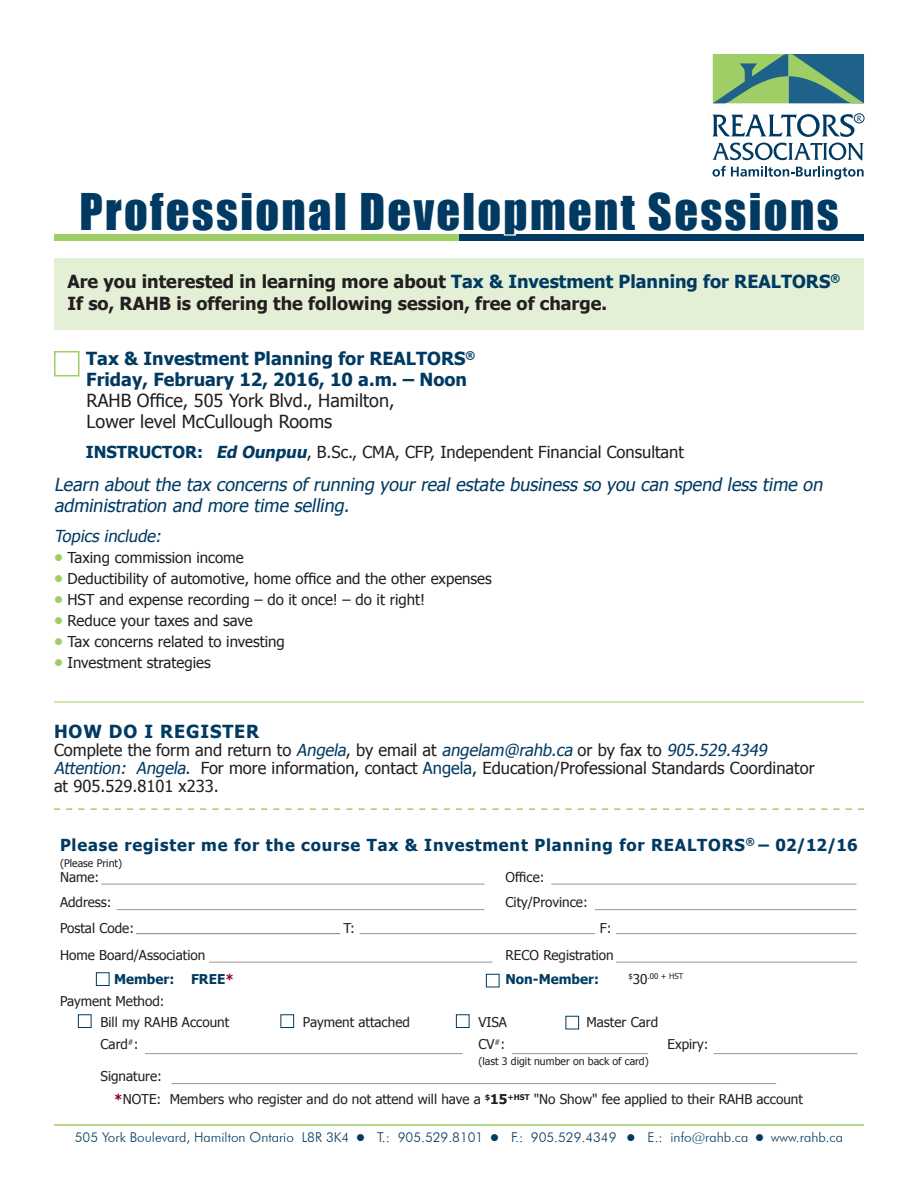
<style>
.page{position:relative;width:918px;height:1188px;background:#fff}
.page>*{position:absolute;margin:0;border:0;box-sizing:border-box;transform-origin:0 0}
.Heading_5{font:46.5px "Impact";letter-spacing:.05em;color:#003a62}
.t1{font:700 18px/21.6px "Tahoma";color:#231f20}
.t2{font:italic 18px/21px "Tahoma";color:#003a62}
.t3{font:700 18px "Tahoma";color:#003a62}
.t4{font:18px "Tahoma";color:#231f20}
.t5{font:700 18px "Tahoma";letter-spacing:.05em;color:#003a62}
.t6{font:16.5px "Tahoma";color:#231f20}
.t7{font:700 16.5px "Tahoma";letter-spacing:.05em;color:#003a62}
.t8{font:italic 16.5px "Tahoma";color:#003a62}
.t9{font:15px "Tahoma";color:#231f20}
.Heading_2{font:13.5px "Tahoma";color:#231f20}
.t10{font:300 13.5px "Futura BT";color:#003a62}
.t11{font:700 13.5px "Tahoma";color:#003a62}
.Heading_2-2{font:10.5px "Tahoma";color:#231f20}
.t12{font:7.8px "Tahoma";color:#231f20}
.s1{color:#003a62}
.s2{font-weight:700;color:#003a62}
.s3{font-weight:700;font-style:italic;color:#003a62}
.s4{color:#9fce66}
.s5{font-style:italic;color:#003a62}
.s6{color:#98012d}
.s7{font-size:13.5px}
.s8{font-weight:700;color:#820123}
.s9{font-weight:700}
</style>
<div class="page">
<div style="left:54px;top:258px;width:810px;height:72px;background:#e4f0d5"></div>
<div style="left:54px;top:234px;width:405px;height:7px;background:#9fce66"></div>
<div style="left:459px;top:234px;width:405px;height:7px;background:#003a62"></div>
<hr style="left:101px;top:884px;width:383px;height:1px;background:#939598">
<div style="left:854px;top:113px;width:10px;height:10px;border:1px solid #003a62;border-radius:50%"></div>
<svg style="left:713px;top:54px;width:151px;height:49px"></svg>
<svg style="left:712px;top:114px;width:152px;height:66px"></svg>
<hr style="left:54px;top:1124px;width:810px;height:2px;background:#9fce66">
<svg style="left:54px;top:808px;width:810px;height:2px"></svg>
<hr style="left:551px;top:884px;width:305px;height:1px;background:#939598">
<hr style="left:117px;top:909px;width:367px;height:1px;background:#939598">
<hr style="left:595px;top:909px;width:261px;height:1px;background:#939598">
<hr style="left:136px;top:933px;width:204px;height:1px;background:#939598">
<hr style="left:360px;top:933px;width:235px;height:1px;background:#939598">
<hr style="left:616px;top:933px;width:240px;height:1px;background:#939598">
<hr style="left:209px;top:962px;width:283px;height:1px;background:#939598">
<div style="left:96px;top:972px;width:13px;height:14px;background:#fff;border:1px solid #003a62"></div>
<div style="left:486px;top:974px;width:14px;height:13px;background:#fff;border:1px solid #003a62"></div>
<div style="left:78px;top:1014px;width:13px;height:14px;background:#fff;border:1px solid #003a62"></div>
<div style="left:280px;top:1014px;width:14px;height:14px;background:#fff;border:1px solid #003a62"></div>
<div style="left:456px;top:1014px;width:14px;height:14px;background:#fff;border:1px solid #003a62"></div>
<div style="left:566px;top:1016px;width:13px;height:13px;background:#fff;border:1px solid #003a62"></div>
<hr style="left:145px;top:1053px;width:318px;height:1px;background:#939598">
<hr style="left:714px;top:1053px;width:143px;height:1px;background:#939598">
<hr style="left:512px;top:1053px;width:136px;height:1px;background:#939598">
<hr style="left:171px;top:1083px;width:605px;height:1px;background:#939598">
<hr style="left:616px;top:962px;width:241px;height:1px;background:#939598">
<hr style="left:54px;top:702px;width:810px;height:1px;background:#9fce66">
<div style="left:54px;top:351px;width:26px;height:25px;border:2px solid #9fce66"></div>
<p class="Heading_5" style="left:79px;top:176px;width:761px">Professional Development Sessions</p>
<p class="t1" style="left:68px;top:270px;width:774px">Are you interested in learning more about <span class="s1">Tax &amp; Investment Planning for REALTORS</span><sup>®<br></sup>If so, RAHB is offering the following session, free of charge.</p>
<p class="t3" style="left:86px;top:346px;width:391px">Tax &amp; Investment Planning for REALTORS<sup>®</sup></p>
<p class="t3" style="left:86px;top:367px;width:382px">Friday, February 12, 2016, 10 a.m. – Noon</p>
<p class="t4" style="left:87px;top:388px;width:309px">RAHB Office, 505 York Blvd., Hamilton,</p>
<p class="t4" style="left:87px;top:409px;width:247px">Lower level McCullough Rooms</p>
<p class="t6" style="left:86px;top:441px;width:600px"><span class="s2">INSTRUCTOR:</span> <span class="s3">Ed Ounpuu</span>, B.Sc., CMA, CFP, Independent Financial Consultant</p>
<p class="t2" style="left:54px;top:473px;width:774px">Learn about the tax concerns of running your real estate business so you can spend less time on administration and more time selling.</p>
<p class="t8" style="left:54px;top:525px;width:112px">Topics include:</p>
<p class="t9" style="left:54px;top:548px;width:191px"><span class="s4">●</span> Taxing commission income</p>
<p class="t9" style="left:54px;top:569px;width:439px"><span class="s4">●</span> Deductibility of automotive, home office and the other expenses</p>
<p class="t9" style="left:54px;top:590px;width:373px"><span class="s4">●</span> HST and expense recording – do it once! – do it right!</p>
<p class="t9" style="left:54px;top:611px;width:200px"><span class="s4">●</span> Reduce your taxes and save</p>
<p class="t9" style="left:54px;top:632px;width:232px"><span class="s4">●</span> Tax concerns related to investing</p>
<p class="t9" style="left:54px;top:653px;width:158px"><span class="s4">●</span> Investment strategies</p>
<p class="t5" style="left:54px;top:719px;width:207px">HOW DO I REGISTER</p>
<p class="t6" style="left:54px;top:739px;width:718px">Complete the form and return to <span class="s5">Angela</span>, by email at <span class="s5">angelam@rahb.ca</span>or by fax to <span class="s5">905.529.4349</span></p>
<p class="t6" style="left:54px;top:757px;width:762px"><span class="s5">Attention: Angela</span>. For more information, contact <span class="s1">Angela</span>, Education/Professional Standards Coordinator</p>
<p class="t6" style="left:54px;top:775px;width:166px">at 905.529.8101 x233.</p>
<p class="t7" style="left:60px;top:833px;width:799px">Please register me for the course Tax &amp; Investment Planning for REALTORS<sup>®</sup> – 02/12/16</p>
<p class="Heading_2-2" style="left:60px;top:856px;width:64px">(Please Print)</p>
<p class="Heading_2" style="left:60px;top:868px;width:41px">Name:</p>
<p class="Heading_2" style="left:505px;top:868px;width:41px">Office:</p>
<p class="Heading_2" style="left:60px;top:894px;width:53px">Address:</p>
<p class="Heading_2" style="left:505px;top:894px;width:84px">City/Province:</p>
<p class="Heading_2" style="left:60px;top:919px;width:76px">Postal Code:</p>
<p class="Heading_2" style="left:343px;top:919px;width:13px">T:</p>
<p class="Heading_2" style="left:600px;top:919px;width:13px">F:</p>
<p class="Heading_2" style="left:60px;top:946px;width:147px">Home Board/Association</p>
<p class="Heading_2" style="left:505px;top:946px;width:110px">RECO Registration</p>
<p class="t11" style="left:114px;top:969px;width:121px">Member: FREE<span class="s6">*</span></p>
<p class="t11" style="left:506px;top:969px;width:95px">Non-Member:</p>
<p class="t12" style="left:628px;top:971px;width:56px">$<span class="s7">30</span>.00 + HST</p>
<p class="Heading_2" style="left:60px;top:992px;width:106px">Payment Method:</p>
<p class="Heading_2" style="left:100px;top:1013px;width:130px">Bill my RAHB Account</p>
<p class="Heading_2" style="left:303px;top:1013px;width:108px">Payment attached</p>
<p class="Heading_2" style="left:478px;top:1013px;width:30px">VISA</p>
<p class="Heading_2" style="left:586px;top:1013px;width:73px">Master Card</p>
<p class="Heading_2" style="left:100px;top:1035px;width:39px">Card<sup>#</sup>:</p>
<p class="Heading_2" style="left:478px;top:1035px;width:28px">CV<sup>#</sup>:</p>
<p class="Heading_2" style="left:668px;top:1035px;width:43px">Expiry:</p>
<p class="Heading_2-2" style="left:478px;top:1054px;width:172px">(last 3 digit number on back of card)</p>
<p class="Heading_2" style="left:100px;top:1068px;width:63px">Signature:</p>
<p class="Heading_2" style="left:114px;top:1090px;width:690px"><span class="s8">*</span>NOTE: Members who register and do not attend will have a <sup>$</sup><span class="s9">15</span><sup>+HST</sup> "No Show" fee applied to their RAHB account</p>
<p class="t10" style="left:75px;top:1129px;width:770px">505 York Boulevard, Hamilton Ontario L8R 3K4 ● T.: 905.529.8101 ● F.: 905.529.4349 ● E.: info@rahb.ca ● www.rahb.ca</p>
</div>
